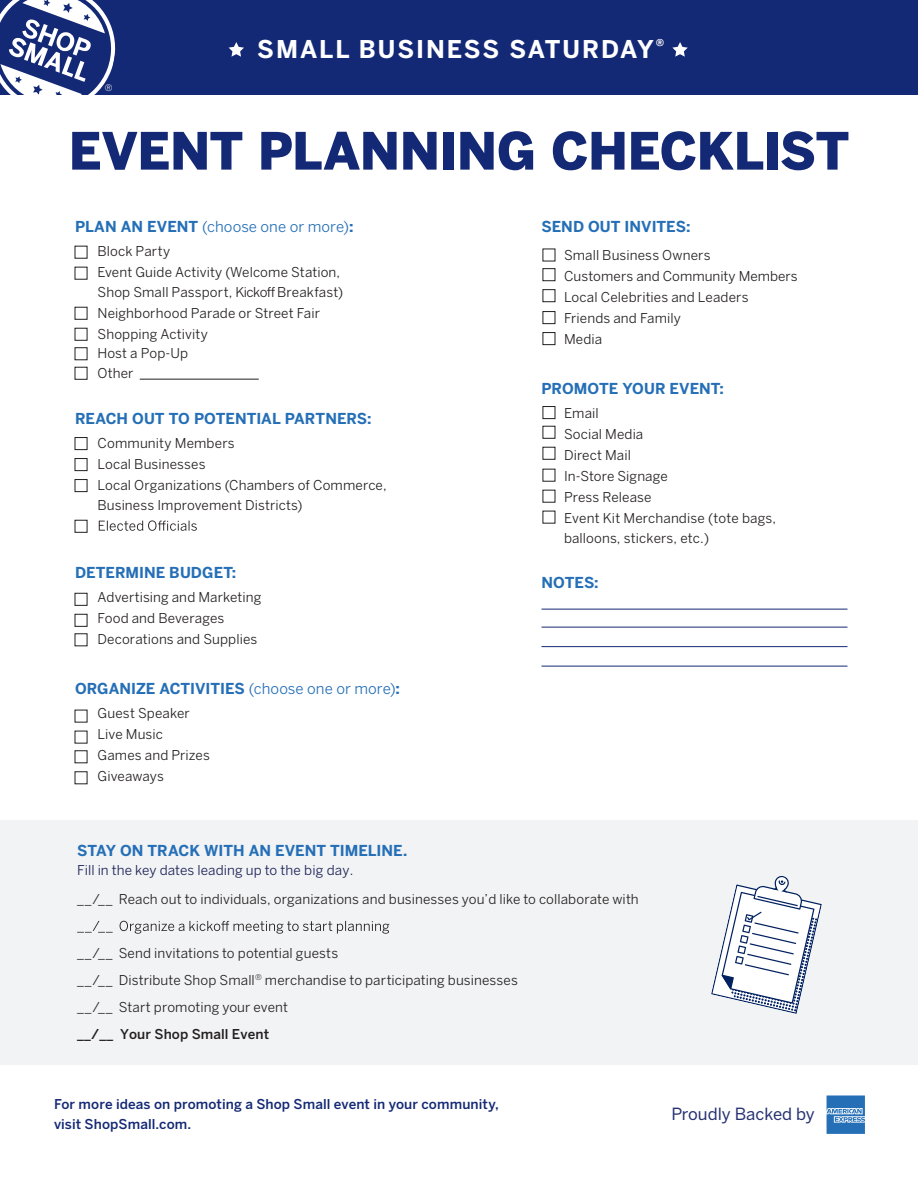
<style>
.page{position:relative;width:918px;height:1188px;background:#fff}
.page>*{position:absolute;margin:0;border:0;box-sizing:border-box;transform-origin:0 0}
.t1{font:900 51px "Benton Sans";letter-spacing:-.01em;color:#142975}
.t2{font:700 24.3px "Benton Sans";letter-spacing:.08em;color:#fff}
.t3{font:16.65px "Benton Sans";color:#263171}
.t4{font:700 15px "Benton Sans";color:#256fb7}
.t5{font:15px "Benton Sans";letter-spacing:.005em;color:#256fb7}
.t6{font:13.5px/21px "Benton Sans";letter-spacing:.01em;color:#231f20}
.t7{font:500 13.5px/19.5px "Benton Sans";letter-spacing:.005em;color:#142975}
.t8{font:9px "Benton Sans";color:#fff}
.s1{font-weight:700}
.s2{font-weight:400}
.s3{color:#1b2156}
.s4{font-weight:500}
</style>
<div class="page">
<div style="left:0;top:820px;width:918px;height:245px;background:#f2f3f4"></div>
<svg style="left:77px;top:921px;width:312px;height:13px"></svg>
<hr style="left:140px;top:379px;width:119px;height:1px;background:#231f20">
<svg style="left:99px;top:520px;width:98px;height:11px"></svg>
<svg style="left:711px;top:876px;width:111px;height:138px"></svg>
<hr style="left:542px;top:609px;width:306px;height:1px;background:#142975">
<hr style="left:542px;top:627px;width:306px;height:1px;background:#142975">
<hr style="left:542px;top:646px;width:306px;height:1px;background:#142975">
<div style="left:75px;top:307px;width:12px;height:13px;border:1px solid #231f20"></div>
<div style="left:75px;top:328px;width:12px;height:13px;border:1px solid #231f20"></div>
<div style="left:75px;top:347px;width:12px;height:13px;border:1px solid #231f20"></div>
<div style="left:75px;top:367px;width:12px;height:13px;border:1px solid #231f20"></div>
<div style="left:75px;top:437px;width:12px;height:13px;border:1px solid #231f20"></div>
<div style="left:75px;top:458px;width:12px;height:13px;border:1px solid #231f20"></div>
<div style="left:75px;top:479px;width:12px;height:13px;border:1px solid #231f20"></div>
<div style="left:75px;top:520px;width:12px;height:13px;border:1px solid #231f20"></div>
<div style="left:75px;top:593px;width:12px;height:13px;border:1px solid #231f20"></div>
<div style="left:75px;top:614px;width:12px;height:13px;border:1px solid #231f20"></div>
<div style="left:75px;top:633px;width:12px;height:13px;border:1px solid #231f20"></div>
<div style="left:75px;top:750px;width:12px;height:13px;border:1px solid #231f20"></div>
<div style="left:75px;top:771px;width:12px;height:13px;border:1px solid #231f20"></div>
<div style="left:543px;top:268px;width:12px;height:13px;border:1px solid #231f20"></div>
<div style="left:543px;top:289px;width:12px;height:13px;border:1px solid #231f20"></div>
<div style="left:543px;top:311px;width:12px;height:13px;border:1px solid #231f20"></div>
<div style="left:543px;top:332px;width:12px;height:13px;border:1px solid #231f20"></div>
<div style="left:543px;top:406px;width:12px;height:13px;border:1px solid #231f20"></div>
<div style="left:543px;top:426px;width:12px;height:13px;border:1px solid #231f20"></div>
<div style="left:543px;top:447px;width:12px;height:13px;border:1px solid #231f20"></div>
<hr style="left:542px;top:666px;width:306px;height:1px;background:#142975">
<div style="left:0;top:0;width:918px;height:95px;background:#142975"></div>
<svg style="left:672px;top:42px;width:16px;height:15px"></svg>
<svg style="left:229px;top:42px;width:15px;height:15px"></svg>
<svg style="left:0;top:0;width:116px;height:95px"></svg>
<svg style="left:827px;top:1095px;width:38px;height:39px"></svg>
<p class="t8" style="left:105px;top:83px;width:9px">®</p>
<p class="t2" style="left:257px;top:34px;width:409px">SMALL BUSINESS SATURDAY<sup>®</sup></p>
<p class="t1" style="left:69px;top:121px;width:782px">EVENT PLANNING CHECKLIST</p>
<p class="t5" style="left:75px;top:218px;width:280px"><span class="s1">PLAN AN EVENT</span> (choose one or more)<span class="s1">:</span></p>
<p class="t6" style="left:98px;top:241px;width:244px">Block Party<br>Event Guide Activity (Welcome Station,</p>
<p class="t6" style="left:98px;top:281px;width:247px">Shop Small Passport, Kickoff Breakfast)<br>Neighborhood Parade or Street Fair<br>Shopping Activity</p>
<p class="t6" style="left:98px;top:362px;width:38px">Other</p>
<p class="t4" style="left:75px;top:410px;width:298px">REACH OUT TO POTENTIAL PARTNERS:</p>
<p class="t6" style="left:98px;top:433px;width:291px">Community Members<br>Local Businesses<br>Local Organizations (Chambers of Commerce,</p>
<p class="t6" style="left:98px;top:494px;width:206px">Business Improvement Districts)</p>
<p class="t6" style="left:98px;top:343px;width:92px">Host a Pop-Up</p>
<p class="t4" style="left:75px;top:564px;width:163px">DETERMINE BUDGET:</p>
<p class="t6" style="left:98px;top:587px;width:165px">Advertising and Marketing<br>Food and Beverages<br>Decorations and Supplies</p>
<p class="t4" style="left:75px;top:680px;width:327px">ORGANIZE ACTIVITIES <span class="s2">(choose one or more)</span>:</p>
<p class="t6" style="left:98px;top:703px;width:114px">Guest Speaker<br>Live Music<br>Games and Prizes<br>Giveaways</p>
<p class="t4" style="left:542px;top:218px;width:151px">SEND OUT INVITES:</p>
<p class="t6" style="left:564px;top:244px;width:235px">Small Business Owners<br>Customers and Community Members<br>Local Celebrities and Leaders<br>Friends and Family<br>Media</p>
<p class="t4" style="left:542px;top:380px;width:184px">PROMOTE YOUR EVENT:</p>
<p class="t6" style="left:564px;top:403px;width:105px">Email<br>Social Media<br>Direct Mail<br>In-Store Signage<br>Press Release</p>
<p class="t6" style="left:564px;top:508px;width:213px;line-height:19.4px">Event Kit Merchandise (tote bags, balloons, stickers, etc.)</p>
<p class="t4" style="left:542px;top:574px;width:59px">NOTES:</p>
<p class="t4" style="left:77px;top:842px;width:332px">STAY ON TRACK WITH AN EVENT TIMELINE.</p>
<p class="t6" style="left:77px;top:856px;width:563px;line-height:28.5px"><span class="s3">Fill in the key dates leading up to the big day.<br></span>__/__ Reach out to individuals, organizations and businesses you’d like to collaborate with</p>
<p class="t6" style="left:77px;top:939px;width:442px;line-height:27px">__/__ Send invitations to potential guests<br>__/__ Distribute Shop Small<sup>®</sup> merchandise to participating businesses __/__ Start promoting your event<br><span class="s4">__/__ Your Shop Small Event</span></p>
<p class="t7" style="left:54px;top:1095px;width:446px">For more ideas on promoting a Shop Small event in your community, visit ShopSmall.com.</p>
<p class="t3" style="left:671px;top:1104px;width:145px">Proudly Backed by</p>
</div>
